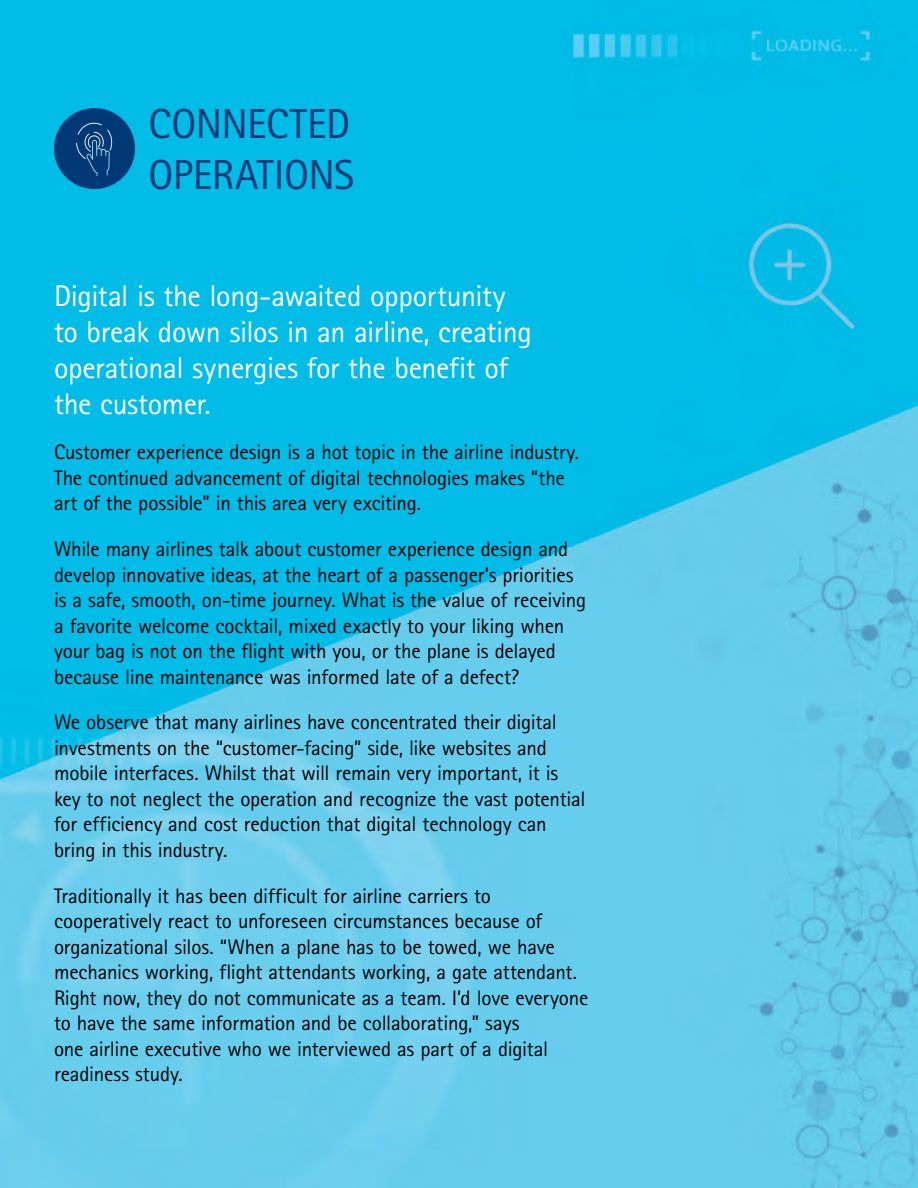
<style>
.page{position:relative;width:918px;height:1188px;background:#fff}
.page>*{position:absolute;margin:0;border:0;box-sizing:border-box;transform-origin:0 0}
.t1{font:42px/50.4px "Rotis Sans Seriffor ACN";letter-spacing:-.01em;color:#003976}
.t2{font:30px/36px "Rotis Sans Seriffor ACN";letter-spacing:-.015em;color:#fff}
.t3{font:21px/25.5px "Rotis Sans Seriffor ACN";letter-spacing:-.01em;color:#000}
</style>
<div class="page">
<img style="left:0;top:0;width:918px;height:1188px">
<div style="left:54px;top:108px;width:81px;height:81px;background:#003976;border-radius:50%"></div>
<svg style="left:76px;top:122px;width:37px;height:54px"></svg>
<h1 class="t1" style="left:148px;top:99px;width:207px">CONNECTED<br>OPERATIONS</h1>
<h2 class="t2" style="left:54px;top:278px;width:479px">Digital is the long-awaited opportunity to break down silos in an airline, creating operational synergies for the benefit of the customer.</h2>
<p class="t3" style="left:54px;top:440px;width:527px">Customer experience design is a hot topic in the airline industry.<br>The continued advancement of digital technologies makes “the art of the possible” in this area very exciting.</p>
<p class="t3" style="left:54px;top:537px;width:534px">While many airlines talk about customer experience design and develop innovative ideas, at the heart of a passenger’s priorities is a safe, smooth, on-time journey. What is the value of receiving a favorite welcome cocktail, mixed exactly to your liking when your bag is not on the flight with you, or the plane is delayed because line maintenance was informed late of a defect?</p>
<p class="t3" style="left:54px;top:710px;width:533px">We observe that many airlines have concentrated their digital investments on the “customer-facing” side, like websites and mobile interfaces. Whilst that will remain very important, it is key to not neglect the operation and recognize the vast potential for efficiency and cost reduction that digital technology can bring in this industry.</p>
<p class="t3" style="left:54px;top:883px;width:536px">Traditionally it has been difficult for airline carriers to cooperatively react to unforeseen circumstances because of organizational silos. “When a plane has to be towed, we have mechanics working, flight attendants working, a gate attendant.<br>Right now, they do not communicate as a team. I’d love everyone to have the same information and be collaborating,” says<br>one airline executive who we interviewed as part of a digital readiness study.</p>
</div>
